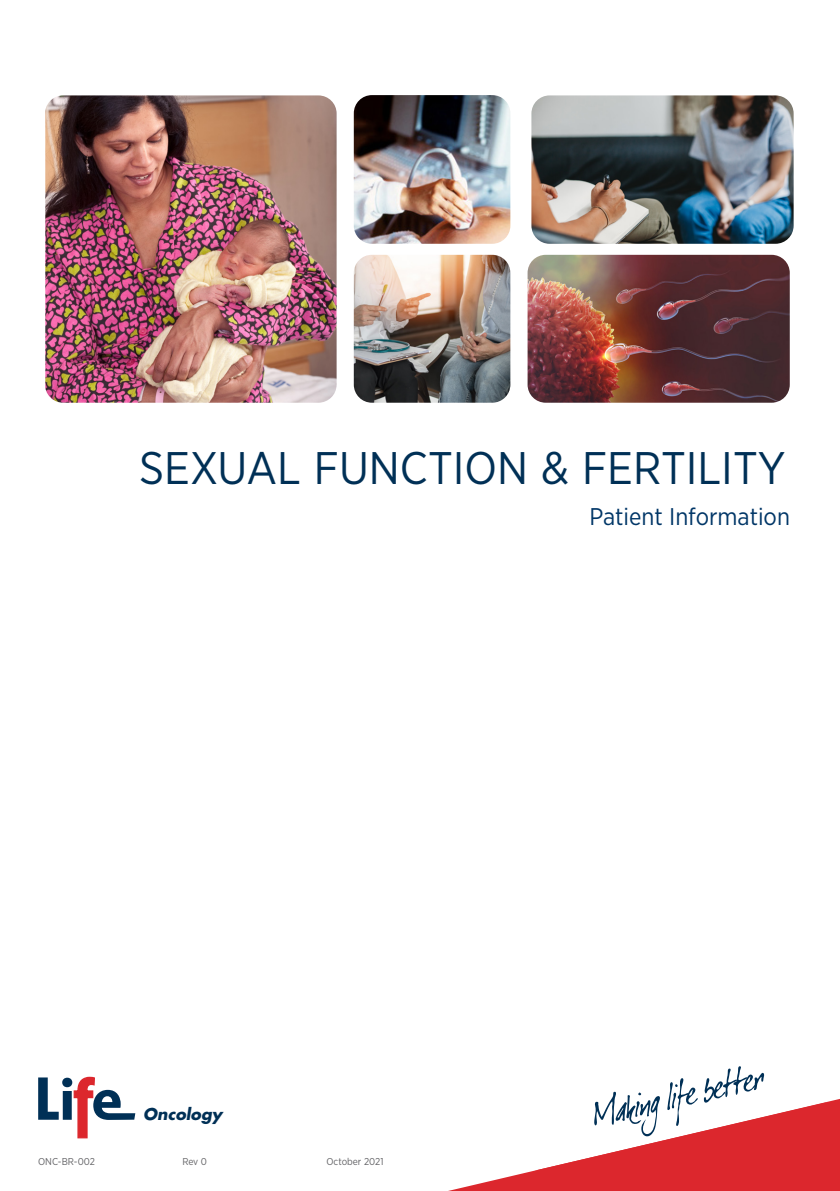
<style>
.page{position:relative;width:840px;height:1191px;background:#fff}
.page>*{position:absolute;margin:0;border:0;box-sizing:border-box;transform-origin:0 0}
.t1{font:45.6px "Gotham Narrow";color:#003056}
.t2{font:24.2px "Gotham Narrow";color:#003667}
.t3{font:italic 700 15.8px "Futura Std";color:#003056}
.t4{font:10px "Gotham Narrow";color:#636366}
</style>
<div class="page">
<svg style="left:670px;top:1066px;width:95px;height:19px"></svg>
<svg style="left:448px;top:1085px;width:391px;height:106px"></svg>
<img style="left:45px;top:95px;width:291px;height:308px">
<img style="left:353px;top:255px;width:157px;height:148px">
<img style="left:353px;top:95px;width:157px;height:149px">
<img style="left:531px;top:95px;width:262px;height:149px">
<img style="left:527px;top:255px;width:262px;height:148px">
<svg style="left:38px;top:1076px;width:97px;height:63px"></svg>
<p class="t1" style="left:139px;top:440px;width:647px">SEXUAL FUNCTION &amp; FERTILITY</p>
<p class="t2" style="left:589px;top:501px;width:202px">Patient Information</p>
<p class="t3" style="left:143px;top:1103px;width:80px">Oncology</p>
<p class="t4" style="left:38px;top:1155px;width:58px">ONC-BR-002</p>
<p class="t4" style="left:182px;top:1155px;width:26px">Rev 0</p>
<p class="t4" style="left:326px;top:1155px;width:58px">October 2021</p>
</div>
